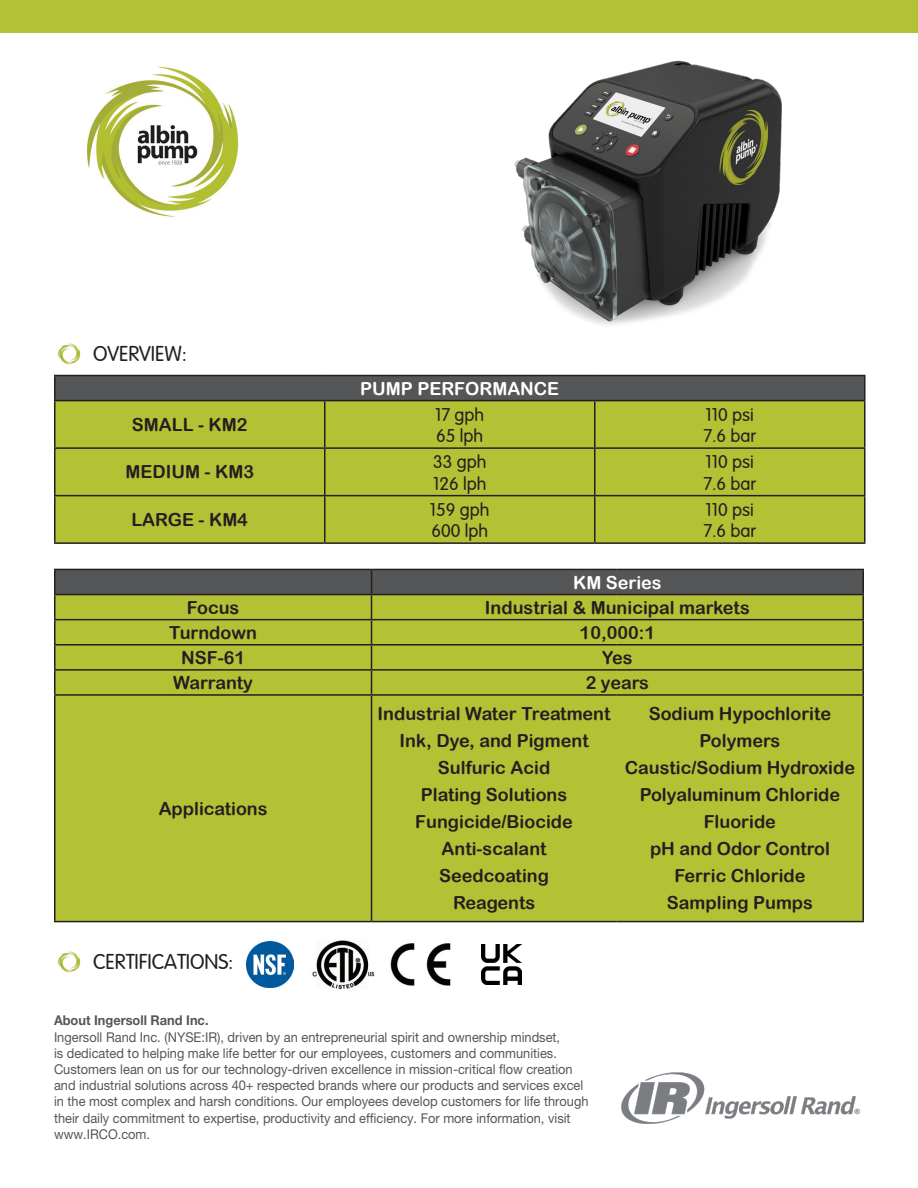
<style>
.page{position:relative;width:918px;height:1188px;background:#fff}
.page>*{position:absolute;margin:0;border:0;box-sizing:border-box;transform-origin:0 0}
.t1{font:21px "Arial Rounded";color:#231f20}
.t2{font:18px "Arial Rounded MT Bold";color:#231f20}
.t3{font:18px "Arial Rounded";color:#231f20}
.t4{font:18px "Arial Rounded MT Bold";color:#fff}
.t5{font:13.5px/16.2px "Helvetica Neue LT Pro";color:#555658;scale:.95 1}
.t6{font:700 13.5px "Helvetica Neue LT Pro";color:#555658;scale:.95 1}
</style>
<div class="page">
<img style="left:86px;top:66px;width:153px;height:151px">
<div style="left:0;top:0;width:918px;height:32px;background:#b3c135"></div>
<div style="left:55px;top:376px;width:810px;height:25px;background:#555658"></div>
<div style="left:56px;top:401px;width:808px;height:141px;background:#b3c135"></div>
<hr style="left:54px;top:375px;width:271px;height:1px;background:#231f20">
<hr style="left:54px;top:376px;width:2px;height:24px;background:#231f20">
<hr style="left:325px;top:375px;width:270px;height:1px;background:#231f20">
<hr style="left:595px;top:375px;width:271px;height:1px;background:#231f20">
<hr style="left:864px;top:376px;width:2px;height:24px;background:#231f20">
<hr style="left:54px;top:400px;width:271px;height:1px;background:#231f20">
<hr style="left:54px;top:401px;width:2px;height:46px;background:#231f20">
<hr style="left:325px;top:400px;width:270px;height:1px;background:#231f20">
<hr style="left:324px;top:401px;width:2px;height:46px;background:#231f20">
<hr style="left:595px;top:400px;width:271px;height:1px;background:#231f20">
<hr style="left:594px;top:401px;width:2px;height:46px;background:#231f20">
<hr style="left:864px;top:401px;width:2px;height:46px;background:#231f20">
<hr style="left:54px;top:447px;width:271px;height:2px;background:#231f20">
<hr style="left:54px;top:449px;width:2px;height:46px;background:#231f20">
<hr style="left:325px;top:447px;width:270px;height:2px;background:#231f20">
<hr style="left:324px;top:449px;width:2px;height:46px;background:#231f20">
<hr style="left:595px;top:447px;width:271px;height:2px;background:#231f20">
<hr style="left:594px;top:449px;width:2px;height:46px;background:#231f20">
<hr style="left:864px;top:449px;width:2px;height:46px;background:#231f20">
<hr style="left:54px;top:495px;width:271px;height:1px;background:#231f20">
<hr style="left:54px;top:496px;width:2px;height:46px;background:#231f20">
<hr style="left:325px;top:495px;width:270px;height:1px;background:#231f20">
<hr style="left:324px;top:496px;width:2px;height:46px;background:#231f20">
<hr style="left:595px;top:495px;width:271px;height:1px;background:#231f20">
<hr style="left:594px;top:496px;width:2px;height:46px;background:#231f20">
<hr style="left:864px;top:496px;width:2px;height:46px;background:#231f20">
<hr style="left:54px;top:542px;width:271px;height:2px;background:#231f20">
<hr style="left:325px;top:542px;width:270px;height:2px;background:#231f20">
<hr style="left:595px;top:542px;width:271px;height:2px;background:#231f20">
<div style="left:56px;top:696px;width:806px;height:225px;background:#b3c135"></div>
<hr style="left:54px;top:569px;width:318px;height:1px;background:#231f20">
<hr style="left:54px;top:570px;width:2px;height:24px;background:#231f20">
<hr style="left:617px;top:569px;width:247px;height:1px;background:#231f20">
<hr style="left:862px;top:570px;width:2px;height:24px;background:#231f20">
<hr style="left:54px;top:594px;width:318px;height:1px;background:#231f20">
<hr style="left:54px;top:595px;width:2px;height:24px;background:#231f20">
<hr style="left:617px;top:594px;width:247px;height:1px;background:#231f20">
<hr style="left:862px;top:595px;width:2px;height:24px;background:#231f20">
<hr style="left:54px;top:619px;width:318px;height:1px;background:#231f20">
<hr style="left:54px;top:620px;width:2px;height:24px;background:#231f20">
<hr style="left:617px;top:619px;width:247px;height:1px;background:#231f20">
<hr style="left:862px;top:620px;width:2px;height:24px;background:#231f20">
<hr style="left:54px;top:644px;width:318px;height:2px;background:#231f20">
<hr style="left:54px;top:646px;width:2px;height:23px;background:#231f20">
<hr style="left:617px;top:644px;width:247px;height:2px;background:#231f20">
<hr style="left:862px;top:646px;width:2px;height:23px;background:#231f20">
<hr style="left:54px;top:669px;width:318px;height:2px;background:#231f20">
<hr style="left:54px;top:671px;width:2px;height:23px;background:#231f20">
<svg style="left:55px;top:569px;width:808px;height:125px;background:#98a33a"></svg>
<hr style="left:617px;top:669px;width:247px;height:2px;background:#231f20">
<hr style="left:862px;top:671px;width:2px;height:23px;background:#231f20">
<hr style="left:54px;top:694px;width:318px;height:2px;background:#231f20">
<hr style="left:54px;top:696px;width:2px;height:225px;background:#231f20">
<hr style="left:54px;top:921px;width:318px;height:1px;background:#231f20">
<hr style="left:372px;top:694px;width:245px;height:2px;background:#231f20">
<hr style="left:371px;top:696px;width:1px;height:225px;background:#231f20">
<hr style="left:617px;top:694px;width:247px;height:2px;background:#231f20">
<hr style="left:862px;top:696px;width:2px;height:225px;background:#231f20">
<hr style="left:372px;top:921px;width:245px;height:1px;background:#231f20">
<hr style="left:617px;top:921px;width:247px;height:1px;background:#231f20">
<img style="left:621px;top:1072px;width:239px;height:52px">
<img style="left:57px;top:343px;width:24px;height:22px">
<img style="left:57px;top:951px;width:24px;height:22px">
<img style="left:312px;top:940px;width:139px;height:50px">
<img style="left:246px;top:941px;width:47px;height:47px">
<img style="left:471px;top:32px;width:349px;height:345px">
<img style="left:482px;top:945px;width:40px;height:40px">
<p class="t1" style="left:93px;top:338px;width:95px">OVERVIEW:</p>
<p class="t4" style="left:360px;top:378px;width:201px">PUMP PERFORMANCE</p>
<p class="t2" style="left:132px;top:414px;width:117px">SMALL - KM2</p>
<p class="t3" style="left:435px;top:401px;width:50px">17 gph</p>
<p class="t3" style="left:436px;top:423px;width:48px">65 lph</p>
<p class="t2" style="left:125px;top:461px;width:130px">MEDIUM - KM3</p>
<p class="t3" style="left:433px;top:448px;width:55px">33 gph</p>
<p class="t3" style="left:433px;top:470px;width:55px">126 lph</p>
<p class="t2" style="left:131px;top:509px;width:118px">LARGE - KM4</p>
<p class="t3" style="left:430px;top:496px;width:61px">159 gph</p>
<p class="t3" style="left:431px;top:518px;width:58px">600 lph</p>
<p class="t4" style="left:573px;top:572px;width:90px">KM Series</p>
<p class="t3" style="left:706px;top:401px;width:50px">110 psi</p>
<p class="t3" style="left:703px;top:423px;width:54px">7.6 bar</p>
<p class="t3" style="left:706px;top:448px;width:50px">110 psi</p>
<p class="t3" style="left:703px;top:470px;width:54px">7.6 bar</p>
<p class="t3" style="left:706px;top:496px;width:50px">110 psi</p>
<p class="t3" style="left:703px;top:518px;width:54px">7.6 bar</p>
<p class="t2" style="left:187px;top:597px;width:54px">Focus</p>
<p class="t2" style="left:485px;top:597px;width:266px">Industrial &amp; Municipal markets</p>
<p class="t2" style="left:169px;top:622px;width:89px">Turndown</p>
<p class="t2" style="left:580px;top:622px;width:77px">10,000:1</p>
<p class="t2" style="left:181px;top:647px;width:65px">NSF-61</p>
<p class="t2" style="left:602px;top:647px;width:32px">Yes</p>
<p class="t2" style="left:173px;top:672px;width:81px">Warranty</p>
<p class="t2" style="left:586px;top:672px;width:65px">2 years</p>
<p class="t2" style="left:159px;top:798px;width:110px">Applications</p>
<p class="t1" style="left:93px;top:946px;width:142px">CERTIFICATIONS:</p>
<p class="t2" style="left:378px;top:703px;width:234px">Industrial Water Treatment</p>
<p class="t2" style="left:399px;top:730px;width:191px">Ink, Dye, and Pigment</p>
<p class="t2" style="left:438px;top:757px;width:114px">Sulfuric Acid</p>
<p class="t2" style="left:421px;top:784px;width:148px">Plating Solutions</p>
<p class="t2" style="left:415px;top:811px;width:159px">Fungicide/Biocide</p>
<p class="t2" style="left:442px;top:838px;width:107px">Anti-scalant</p>
<p class="t2" style="left:439px;top:865px;width:111px">Seedcoating</p>
<p class="t2" style="left:453px;top:892px;width:84px">Reagents</p>
<p class="t2" style="left:649px;top:703px;width:184px">Sodium Hypochlorite</p>
<p class="t2" style="left:700px;top:730px;width:82px">Polymers</p>
<p class="t2" style="left:625px;top:757px;width:232px">Caustic/Sodium Hydroxide</p>
<p class="t2" style="left:640px;top:784px;width:202px">Polyaluminum Chloride</p>
<p class="t2" style="left:704px;top:811px;width:73px">Fluoride</p>
<p class="t2" style="left:650px;top:838px;width:181px">pH and Odor Control</p>
<p class="t2" style="left:674px;top:865px;width:133px">Ferric Chloride</p>
<p class="t2" style="left:667px;top:892px;width:148px">Sampling Pumps</p>
<p class="t6" style="left:54px;top:1012px;width:164px">About Ingersoll Rand Inc.</p>
<p class="t5" style="left:54px;top:1028px;width:564px">Ingersoll Rand Inc. (NYSE:IR), driven by an entrepreneurial spirit and ownership mindset,<br>is dedicated to helping make life better for our employees, customers and communities.<br>Customers lean on us for our technology-driven excellence in mission-critical flow creation and industrial solutions across 40+ respected brands where our products and services excel in the most complex and harsh conditions. Our employees develop customers for life through their daily commitment to expertise, productivity and efficiency. For more information, visit www.IRCO.com.</p>
</div>
